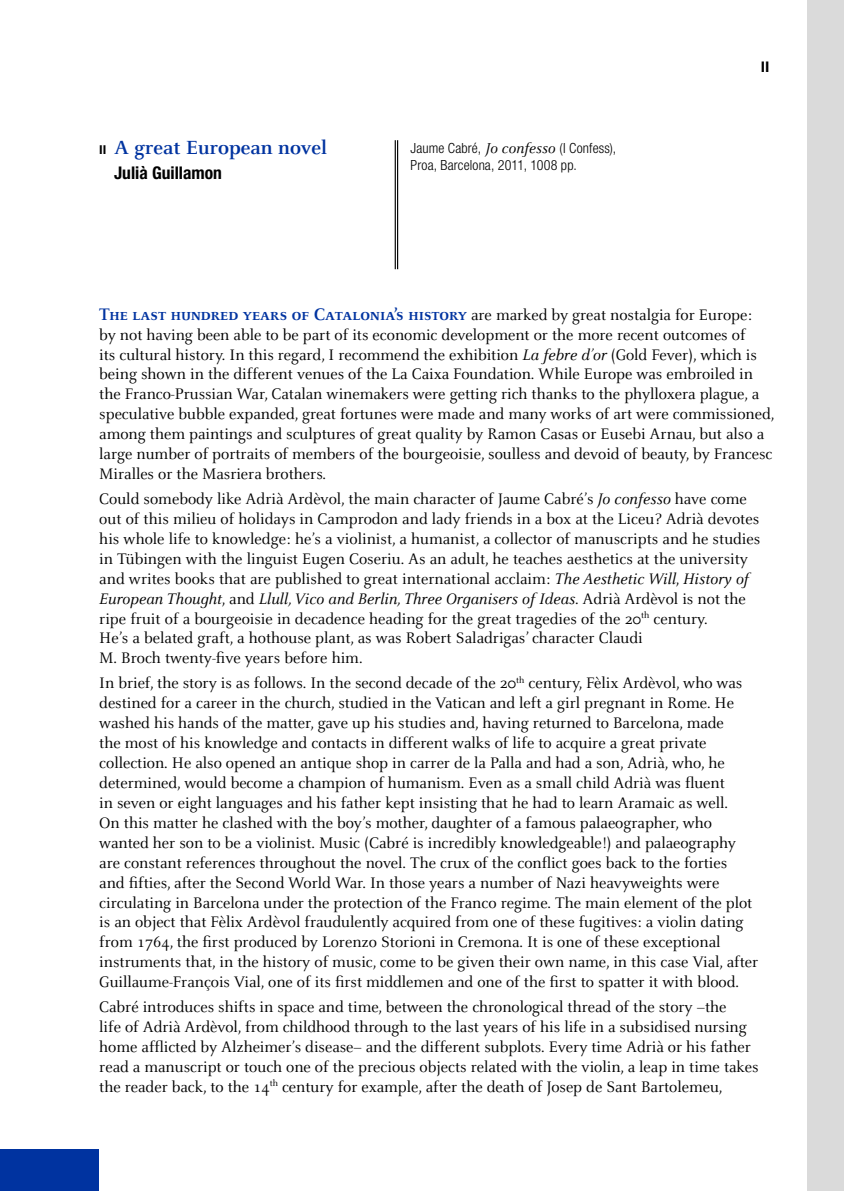
<style>
.page{position:relative;width:844px;height:1191px;background:#fff}
.page>*{position:absolute;margin:0;border:0;box-sizing:border-box;transform-origin:0 0}
.t1{font:700 21px "Celeste";color:#0033a0}
.t2{font:700 18.38px "Celeste Small Caps";color:#0033a0}
.t3{font:700 condensed 17.5px "Helvetica Neue LT Std";color:#000}
.t4{font:16.8px/19.9px "Celeste";color:#000}
.t5{font:700 14.7px "Helvetica Neue LT Std";color:#000}
.t6{font:300 condensed 14px/17.2px "Helvetica Neue LT Std";letter-spacing:.01em;color:#000}
.s1{font-family:"Helvetica Neue LT Std";font-size:12.25px;color:#000}
.s2{font-family:"Celeste";font-weight:400;font-style:italic;font-stretch:normal;font-size:15.75px}
.s3{font-family:"Celeste";font-weight:400;font-size:16.8px;color:#000}
.s4{font-style:italic}
</style>
<div class="page">
<div style="left:0;top:1149px;width:99px;height:42px;background:#0033a0"></div>
<div style="left:806px;top:0;width:37px;height:1191px;background:#dadada"></div>
<hr style="left:397px;top:140px;width:1px;height:129px;background:#000">
<hr style="left:394px;top:140px;width:2px;height:129px;background:#000">
<p class="t1" style="left:99px;top:136px;width:229px"><span class="s1">II</span> A great European novel</p>
<p class="t3" style="left:114px;top:162px;width:109px">Julià Guillamon</p>
<p class="t6" style="left:410px;top:139px;width:207px">Jaume Cabré, <span class="s2">Jo confesso</span> (I Confess),<br>Proa, Barcelona, 2011, 1008 pp.</p>
<p class="t5" style="left:760px;top:58px;width:10px">II</p>
<p class="t2" style="left:99px;top:304px;width:654px">The last hundred years of Catalonia’s history <span class="s3">are marked by great nostalgia for Europe:</span></p>
<p class="t4" style="left:99px;top:325px;width:676px">by not having been able to be part of its economic development or the more recent outcomes of<br>its cultural history. In this regard, I recommend the exhibition <span class="s4">La febre d’or</span> (Gold Fever), which is being shown in the different venues of the La Caixa Foundation. While Europe was embroiled in the Franco-Prussian War, Catalan winemakers were getting rich thanks to the phylloxera plague, a speculative bubble expanded, great fortunes were made and many works of art were commissioned, among them paintings and sculptures of great quality by Ramon Casas or Eusebi Arnau, but also a large number of portraits of members of the bourgeoisie, soulless and devoid of beauty, by Francesc Miralles or the Masriera brothers.</p>
<p class="t4" style="left:99px;top:489px;width:662px">Could somebody like Adrià Ardèvol, the main character of Jaume Cabré’s <span class="s4">Jo confesso</span> have come out of this milieu of holidays in Camprodon and lady friends in a box at the Liceu? Adrià devotes his whole life to knowledge: he’s a violinist, a humanist, a collector of manuscripts and he studies in Tübingen with the linguist Eugen Coseriu. As an adult, he teaches aesthetics at the university and writes books that are published to great international acclaim: <span class="s4">The Aesthetic Will</span>, <span class="s4">History of European Thought</span>, and <span class="s4">Llull, Vico and Berlin, Three Organisers of Ideas</span>. Adrià Ardèvol is not the ripe fruit of a bourgeoisie in decadence heading for the great tragedies of the 20<sup>th</sup> century.<br>He’s a belated graft, a hothouse plant, as was Robert Saladrigas’ character Claudi<br>M. Broch twenty-five years before him.</p>
<p class="t4" style="left:99px;top:673px;width:660px">In brief, the story is as follows. In the second decade of the 20<sup>th</sup> century, Fèlix Ardèvol, who was destined for a career in the church, studied in the Vatican and left a girl pregnant in Rome. He washed his hands of the matter, gave up his studies and, having returned to Barcelona, made<br>the most of his knowledge and contacts in different walks of life to acquire a great private collection. He also opened an antique shop in carrer de la Palla and had a son, Adrià, who, he determined, would become a champion of humanism. Even as a small child Adrià was fluent<br>in seven or eight languages and his father kept insisting that he had to learn Aramaic as well.<br>On this matter he clashed with the boy’s mother, daughter of a famous palaeographer, who wanted her son to be a violinist. Music (Cabré is incredibly knowledgeable!) and palaeography are constant references throughout the novel. The crux of the conflict goes back to the forties<br>and fifties, after the Second World War. In those years a number of Nazi heavyweights were circulating in Barcelona under the protection of the Franco regime. The main element of the plot is an object that Fèlix Ardèvol fraudulently acquired from one of these fugitives: a violin dating from 1764, the first produced by Lorenzo Storioni in Cremona. It is one of these exceptional instruments that, in the history of music, come to be given their own name, in this case Vial, after Guillaume-François Vial, one of its first middlemen and one of the first to spatter it with blood.</p>
<p class="t4" style="left:99px;top:997px;width:660px">Cabré introduces shifts in space and time, between the chronological thread of the story –the<br>life of Adrià Ardèvol, from childhood through to the last years of his life in a subsidised nursing home afflicted by Alzheimer’s disease– and the different subplots. Every time Adrià or his father read a manuscript or touch one of the precious objects related with the violin, a leap in time takes the reader back, to the 14<sup>th</sup> century for example, after the death of Josep de Sant Bartolemeu,</p>
</div>
